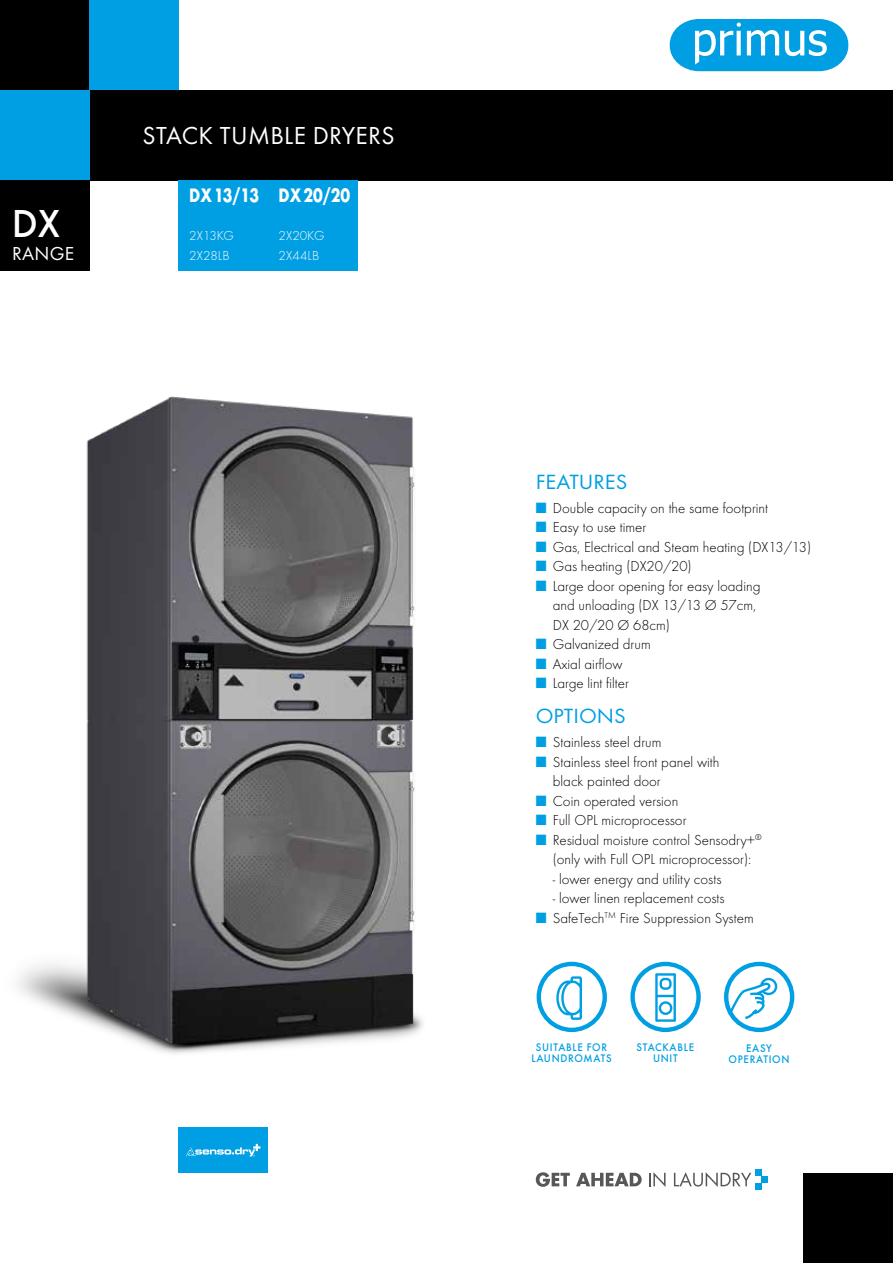
<style>
.page{position:relative;width:893px;height:1263px;background:#fff}
.page>*{position:absolute;margin:0;border:0;box-sizing:border-box;transform-origin:0 0}
.t1{font:500 40.5px "Futura TOT";color:#fff}
.t2{font:25.5px "Futura TOT";letter-spacing:.015em;color:#fff}
.t3{font:21.3px "Futura TOT";color:#009fe3;scale:1.05 1}
.t4{font:700 20.25px "Futura TOT";color:#fff;scale:.8 1}
.t5{font:19.5px "Futura TOT";letter-spacing:.015em;color:#fff}
.t6{font:15px/19.5px "Futura TOT Ligh";color:#000}
.t7{font:13.5px/19.5px "Futura TOT Ligh";letter-spacing:.005em;color:#fff}
.t8{font:500 11.4px/10.8px "Futura TOT";letter-spacing:.065em;color:#009fe3;text-align:center;scale:.95 1}
.s1{color:#009fe3}
</style>
<div class="page">
<div style="left:0;top:0;width:101px;height:102px;background:#000"></div>
<div style="left:0;top:90px;width:893px;height:90px;background:#000"></div>
<div style="left:0;top:90px;width:89px;height:90px;background:#009fe3"></div>
<div style="left:89px;top:0;width:90px;height:90px;background:#009fe3"></div>
<svg style="left:670px;top:19px;width:178px;height:52px"></svg>
<svg style="left:536px;top:1172px;width:34px;height:15px"></svg>
<svg style="left:576px;top:1173px;width:66px;height:13px"></svg>
<svg style="left:649px;top:1172px;width:16px;height:15px"></svg>
<svg style="left:674px;top:1172px;width:77px;height:15px"></svg>
<div style="left:761px;top:1176px;width:7px;height:7px;background:#009fe3"></div>
<div style="left:755px;top:1183px;width:6px;height:7px;background:#009fe3"></div>
<div style="left:755px;top:1169px;width:6px;height:7px;background:#009fe3"></div>
<div style="left:804px;top:1173px;width:89px;height:90px;background:#000"></div>
<div style="left:0;top:180px;width:89px;height:90px;background:#000"></div>
<div style="left:179px;top:180px;width:89px;height:90px;background:#009fe3"></div>
<div style="left:268px;top:180px;width:89px;height:90px;background:#009fe3"></div>
<img style="left:17px;top:396px;width:406px;height:658px">
<div style="left:179px;top:1128px;width:89px;height:45px;background:#009fe3"></div>
<svg style="left:186px;top:1144px;width:74px;height:13px"></svg>
<svg style="left:537px;top:962px;width:70px;height:70px"></svg>
<svg style="left:630px;top:962px;width:71px;height:70px"></svg>
<svg style="left:724px;top:962px;width:70px;height:70px"></svg>
<h1 class="t1" style="left:12px;top:199px;width:50px">DX</h1>
<h3 class="t5" style="left:12px;top:242px;width:64px">RANGE</h3>
<h2 class="t2" style="left:143px;top:121px;width:253px">STACK TUMBLE DRYERS</h2>
<h3 class="t4" style="left:189px;top:182px;width:89px">DX13/13</h3>
<p class="t7" style="left:189px;top:226px;width:46px">2X13KG<br>2X28LB</p>
<h3 class="t4" style="left:279px;top:182px;width:91px">DX20/20</h3>
<p class="t7" style="left:279px;top:226px;width:47px">2X20KG<br>2X44LB</p>
<h3 class="t3" style="left:536px;top:469px;width:89px">FEATURES</h3>
<p class="t6" style="left:536px;top:498px;width:234px"><span class="s1">■</span> Double capacity on the same footprint</p>
<p class="t6" style="left:536px;top:518px;width:112px"><span class="s1">■</span> Easy‐to‐use timer</p>
<p class="t6" style="left:536px;top:537px;width:277px"><span class="s1">■</span> Gas, Electrical and Steam heating (DX13/13)</p>
<p class="t6" style="left:536px;top:557px;width:157px"><span class="s1">■</span> Gas heating (DX20/20)</p>
<p class="t6" style="left:553px;top:576px;width:209px;text-indent:-17px"><span class="s1">■</span> Large door opening for easy loading and unloading (DX 13/13 Ø 57cm,<br>DX 20/20 Ø 68cm)</p>
<p class="t6" style="left:536px;top:635px;width:116px"><span class="s1">■</span> Galvanized drum</p>
<p class="t6" style="left:536px;top:654px;width:88px"><span class="s1">■</span> Axial airflow</p>
<p class="t6" style="left:536px;top:674px;width:95px"><span class="s1">■</span> Large lint filter</p>
<h3 class="t3" style="left:536px;top:704px;width:87px">OPTIONS</h3>
<p class="t6" style="left:536px;top:732px;width:127px"><span class="s1">■</span> Stainless steel drum</p>
<p class="t6" style="left:553px;top:752px;width:168px;text-indent:-17px"><span class="s1">■</span> Stainless steel front panel with black painted door</p>
<p class="t6" style="left:536px;top:791px;width:144px"><span class="s1">■</span> Coin operated version</p>
<p class="t6" style="left:536px;top:810px;width:152px"><span class="s1">■</span> Full OPL microprocessor</p>
<p class="t6" style="left:536px;top:830px;width:227px;text-align:center"><span class="s1">■</span> Residual moisture control Sensodry+<sup>® </sup>(only with Full OPL microprocessor):</p>
<p class="t6" style="left:553px;top:869px;width:170px">- lower energy and utility costs</p>
<p class="t6" style="left:553px;top:888px;width:173px">- lower linen replacement costs</p>
<p class="t6" style="left:536px;top:908px;width:219px"><span class="s1">■</span> SafeTech<sup>TM</sup> Fire Suppression System</p>
<p class="t8" style="left:532px;top:1042px;width:86px">SUITABLE FOR<br>LAUNDROMATS</p>
<p class="t8" style="left:637px;top:1042px;width:62px">STACKABLE<br>UNIT</p>
<p class="t8" style="left:728px;top:1042px;width:66px">EASY<br>OPERATION</p>
</div>
